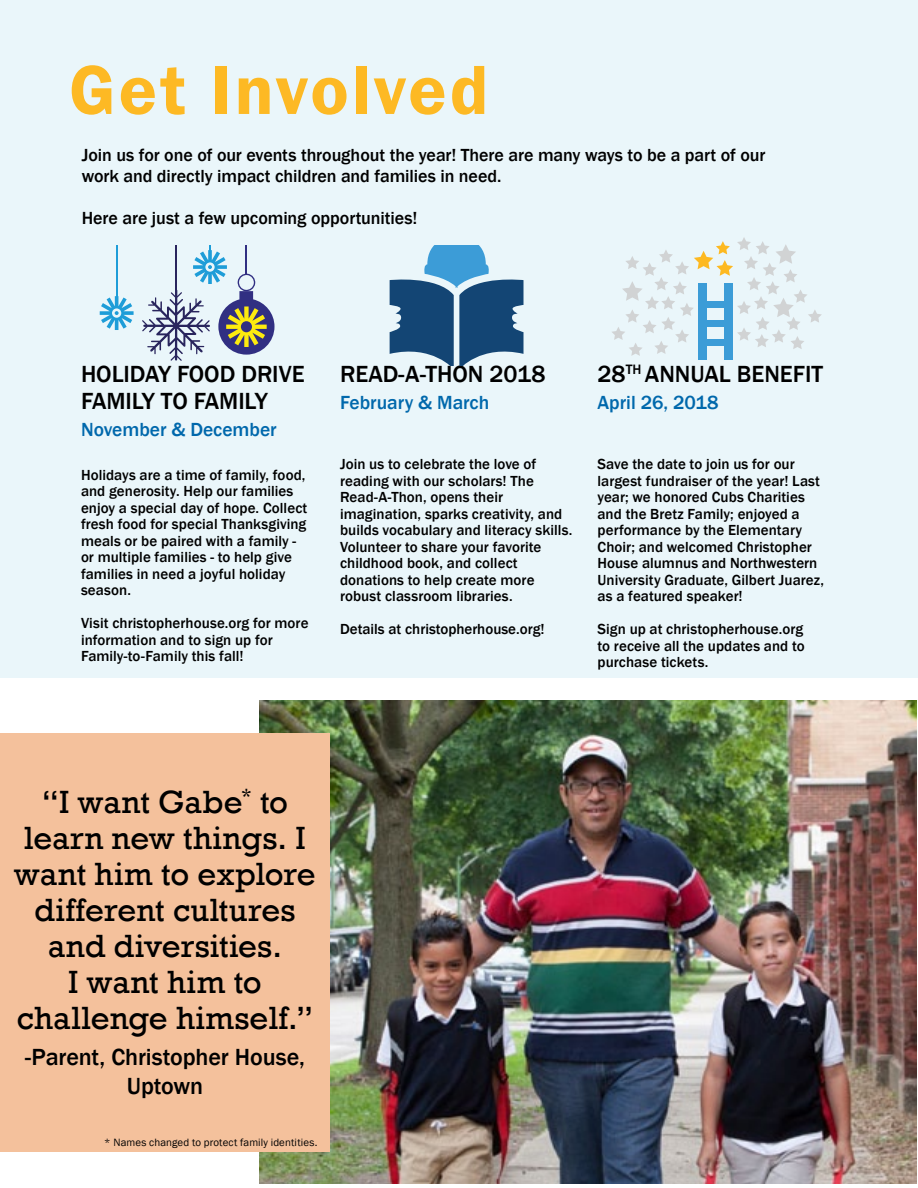
<style>
.page{position:relative;width:918px;height:1188px;background:#fff}
.page>*{position:absolute;margin:0;border:0;box-sizing:border-box;transform-origin:0 0}
.t1{font:600 72px "Franklin Gothic";letter-spacing:.04em;color:#fdb924}
.t2{font:33px/36px "Rockwell";letter-spacing:.005em;color:#000;text-align:center}
.t3{font:500 24px/28.5px "Franklin Gothic";letter-spacing:-.005em;color:#000;text-align:center}
.t4{font:500 19.5px "Franklin Gothic";color:#0068ac}
.t5{font:500 18px/21px "Franklin Gothic";letter-spacing:-.005em;color:#000}
.t6{font:500 15px/16.5px "Franklin Gothic";letter-spacing:.005em;color:#000}
.t7{font:10.8px "Franklin Gothic";letter-spacing:.01em;color:#000}
</style>
<div class="page">
<div style="left:0;top:0;width:918px;height:677px;background:#eaf6fa"></div>
<img style="left:260px;top:701px;width:656px;height:483px">
<div style="left:0;top:733px;width:330px;height:418px;background:#f4c19c"></div>
<hr style="left:116px;top:245px;width:1px;height:60px;background:#1e9dd8">
<svg style="left:100px;top:296px;width:34px;height:34px"></svg>
<svg style="left:142px;top:245px;width:132px;height:116px"></svg>
<svg style="left:390px;top:245px;width:134px;height:120px"></svg>
<div style="left:724px;top:283px;width:9px;height:77px;background:#3c9cd7"></div>
<div style="left:698px;top:283px;width:9px;height:77px;background:#3c9cd7"></div>
<svg style="left:612px;top:237px;width:210px;height:119px"></svg>
<h1 class="t1" style="left:69px;top:46px;width:421px">Get Involved</h1>
<p class="t5" style="left:82px;top:144px;width:685px">Join us for one of our events throughout the year! There are many ways to be a part of our work and directly impact children and families in need.</p>
<p class="t5" style="left:82px;top:207px;width:337px">Here are just a few upcoming opportunities!</p>
<h3 class="t3" style="left:81px;top:360px;width:29px">Holiday</h3>
<h3 class="t3" style="left:177px;top:360px;width:28px">Food</h3>
<h3 class="t3" style="left:241px;top:360px;width:28px">Drive</h3>
<h3 class="t3" style="left:81px;top:387px;width:25px">Family</h3>
<h3 class="t3" style="left:161px;top:387px;width:58px">To Family</h3>
<h3 class="t4" style="left:81px;top:417px;width:197px">November &amp; December</h3>
<p class="t6" style="left:81px;top:466px;width:228px">Holidays are a time of family, food, and generosity. Help our families enjoy a special day of hope. Collect fresh food for special Thanksgiving meals or be paired with a family - or multiple families - to help give families in need a joyful holiday season.</p>
<p class="t6" style="left:81px;top:615px;width:229px">Visit christopherhouse.org for more information and to sign up for<br>Family-to-Family this fall!</p>
<h3 class="t3" style="left:340px;top:360px;width:113px">Read-A-Thon</h3>
<h3 class="t3" style="left:490px;top:360px;width:57px">2018</h3>
<h3 class="t4" style="left:340px;top:390px;width:151px">February &amp; March</h3>
<p class="t6" style="left:340px;top:456px;width:234px">Join us to celebrate the love of reading with our scholars! The<br>Read-A-Thon, opens their imagination, sparks creativity, and builds vocabulary and literacy skills.<br>Volunteer to share your favorite childhood book, and collect donations to help create more robust classroom libraries.</p>
<p class="t6" style="left:340px;top:621px;width:206px">Details at christopherhouse.org!</p>
<h3 class="t3" style="left:598px;top:360px;width:167px">28<sup>th</sup> Ann ual Benefit</h3>
<h3 class="t4" style="left:598px;top:390px;width:123px">April 26, 2018</h3>
<p class="t6" style="left:598px;top:456px;width:228px">Save the date to join us for our largest fundraiser of the year! Last year; we honored Cubs Charities and the Bretz Family; enjoyed a performance by the Elementary<br>Choir; and welcomed Christopher<br>House alumnus and Northwestern<br>University Graduate, Gilbert Juarez, as a featured speaker!</p>
<p class="t6" style="left:598px;top:621px;width:209px;text-align:justify">Sign up at christopherhouse.org to receive all the updates and to purchase tickets.</p>
<h2 class="t2" style="left:14px;top:785px;width:303px">“I want Gabe<sup>*</sup> to learn new things. I want him to explore different cultures and diversities.<br>I want him to challenge himself.”</h2>
<h3 class="t3" style="left:25px;top:1043px;width:281px">-Parent, Christopher House,<br>Uptown</h3>
<p class="t7" style="left:104px;top:1136px;width:215px">* Names changed to protect family identities.</p>
</div>
